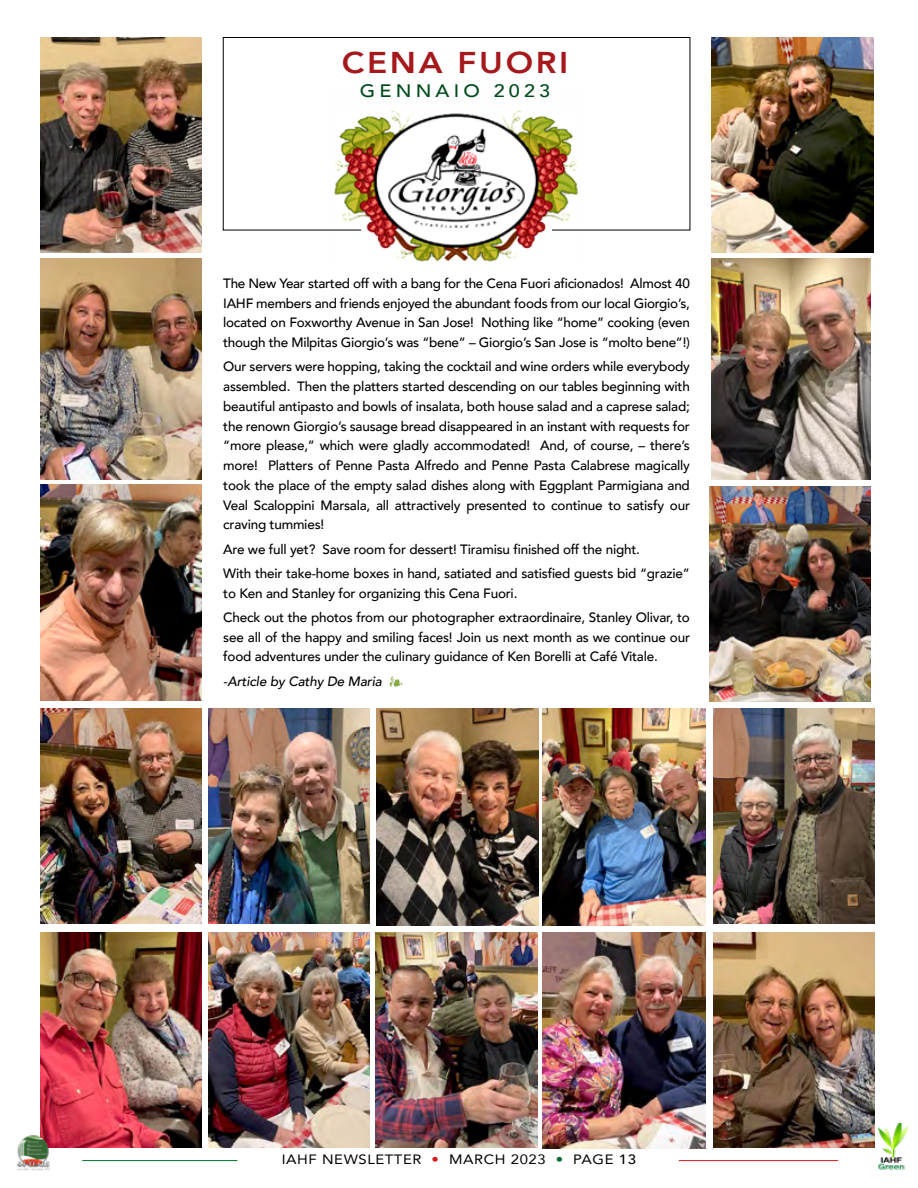
<style>
.page{position:relative;width:918px;height:1188px;background:#fff}
.page>*{position:absolute;margin:0;border:0;box-sizing:border-box;transform-origin:0 0}
.t1{font:800 30px "Avenir";letter-spacing:.08em;color:#a5181c;scale:1.1 1}
.t2{font:500 18px "Avenir";letter-spacing:.21em;color:#004b1c;scale:1.1 1}
.t3{font:500 13.5px/19.8px "Avenir";letter-spacing:-.015em;color:#000}
.t4{font:13.5px "Avenir";letter-spacing:.04em;color:#000;scale:1.1 1}
.t5{font:italic 500 13.5px "Avenir";letter-spacing:-.01em;color:#000}
.s1{font-family:"Minion Pro";font-weight:700;font-style:normal;color:#85a940}
.s2{color:#d71920}
.s3{color:#006c32}
.s4{font-weight:500}
</style>
<div class="page">
<img style="left:542px;top:932px;width:164px;height:217px">
<img style="left:40px;top:932px;width:162px;height:215px">
<img style="left:376px;top:708px;width:163px;height:217px">
<img style="left:40px;top:38px;width:162px;height:215px">
<img style="left:712px;top:258px;width:159px;height:222px">
<img style="left:40px;top:258px;width:162px;height:221px">
<img style="left:713px;top:932px;width:162px;height:215px">
<img style="left:376px;top:932px;width:161px;height:215px">
<img style="left:40px;top:708px;width:162px;height:216px">
<img style="left:542px;top:708px;width:163px;height:217px">
<img style="left:208px;top:932px;width:162px;height:215px">
<img style="left:208px;top:708px;width:162px;height:216px">
<img style="left:713px;top:708px;width:162px;height:216px">
<img style="left:712px;top:38px;width:161px;height:215px">
<img style="left:710px;top:486px;width:161px;height:216px">
<img style="left:368px;top:231px;width:176px;height:31px">
<img style="left:40px;top:485px;width:162px;height:215px">
<svg style="left:223px;top:37px;width:468px;height:194px"></svg>
<img style="left:878px;top:1124px;width:30px;height:46px">
<hr style="left:82px;top:1160px;width:155px;height:1px;background:#006c32">
<hr style="left:679px;top:1160px;width:159px;height:1px;background:#d71920">
<img style="left:16px;top:1134px;width:35px;height:37px">
<h1 class="t1" style="left:342px;top:39px;width:208px">CENA FUORI</h1>
<h2 class="t2" style="left:360px;top:75px;width:174px">GENNAIO 2023</h2>
<p class="t3" style="left:223px;top:272px;width:468px;text-align:justify">The New Year started off with a bang for the Cena Fuori aficionados! Almost 40<br>IAHF members and friends enjoyed the abundant foods from our local Giorgio’s, located on Foxworthy Avenue in San Jose! Nothing like “home” cooking (even though the Milpitas Giorgio’s was “bene” – Giorgio’s San Jose is “molto bene”!)</p>
<p class="t3" style="left:223px;top:356px;width:468px;text-align:justify">Our servers were hopping, taking the cocktail and wine orders while everybody assembled. Then the platters started descending on our tables beginning with beautiful antipasto and bowls of insalata, both house salad and a caprese salad; the renown Giorgio’s sausage bread disappeared in an instant with requests for “more please,” which were gladly accommodated! And, of course, – there’s more! Platters of Penne Pasta Alfredo and Penne Pasta Calabrese magically took the place of the empty salad dishes along with Eggplant Parmigiana and Veal Scaloppini Marsala, all attractively presented to continue to satisfy our craving tummies!</p>
<p class="t3" style="left:223px;top:536px;width:468px;line-height:24.3px">Are we full yet? Save room for dessert! Tiramisu finished off the night.<br>With their take-home boxes in hand, satiated and satisfied guests bid “grazie”</p>
<p class="t3" style="left:223px;top:580px;width:468px;line-height:24.3px">to Ken and Stanley for organizing this Cena Fuori.<br>Check out the photos from our photographer extraordinaire, Stanley Olivar, to</p>
<p class="t3" style="left:223px;top:626px;width:468px">see all of the happy and smiling faces! Join us next month as we continue our food adventures under the culinary guidance of Ken Borelli at Café Vitale.</p>
<p class="t5" style="left:223px;top:673px;width:182px">-Article by Cathy De Maria <span class="s1">❧</span></p>
<p class="t4" style="left:282px;top:1149px;width:324px">IAHF NEWSLETTER <span class="s2">•</span> MARCH 2023 <span class="s3">•</span> PAGE <span class="s4">13</span></p>
</div>
